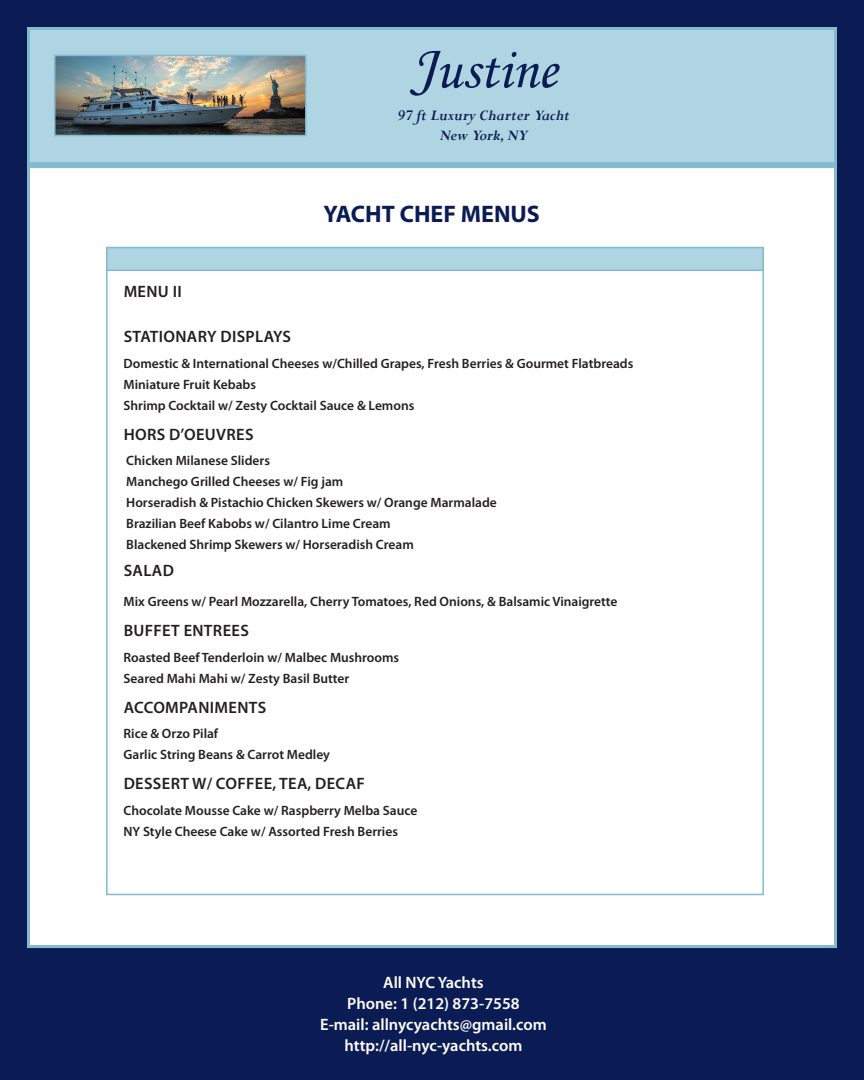
<style>
.page{position:relative;width:864px;height:1080px;background:#0b1c54}
.page>*{position:absolute;margin:0;border:0;box-sizing:border-box;transform-origin:0 0}
.t1{font:57px "Monotype Corsiva";color:#0b1c54}
.t2{font:700 24px "Myriad Pro";color:#0b1c54}
.t3{font:600 16.5px "Myriad Pro";letter-spacing:.02em;color:#231f20}
.t4{font:600 16.5px/21px "Myriad Pro";color:#fff;text-align:center}
.t5{font:italic 700 16.5px/19.5px "Perpetua";color:#0b1c54;text-align:center}
.t6{font:600 13.5px "Myriad Pro";color:#231f20}
.s1{font-size:63px}
</style>
<div class="page">
<div style="left:27px;top:27px;width:810px;height:524px;background:#afd4e2;border:3px solid #83bacf"></div>
<div style="left:27px;top:165px;width:810px;height:783px;background:#fff;border:3px solid #83bacf"></div>
<div style="left:27px;top:162px;width:810px;height:6px;background:#83bacf"></div>
<img style="left:57px;top:58px;width:247px;height:75px">
<div style="left:54px;top:55px;width:253px;height:81px;border:2px solid #83bacf"></div>
<div style="left:106px;top:247px;width:658px;height:648px;background:#fff;border:2px solid #83bacf"></div>
<div style="left:106px;top:247px;width:658px;height:24px;background:#afd4e2;border:2px solid #83bacf"></div>
<h1 class="t1" style="left:410px;top:35px;width:149px"><span class="s1">J</span>ustine</h1>
<p class="t5" style="left:397px;top:106px;width:174px">97 ft Luxury Charter Yacht<br>New York, NY</p>
<p class="t2" style="left:324px;top:198px;width:218px">YACHT CHEF MENUS</p>
<p class="t3" style="left:124px;top:281px;width:60px">MENU II</p>
<p class="t3" style="left:124px;top:326px;width:169px">STATIONARY DISPLAYS</p>
<p class="t6" style="left:124px;top:355px;width:511px">Domestic &amp; International Cheeses w/Chilled Grapes, Fresh Berries &amp; Gourmet Flatbreads</p>
<p class="t6" style="left:124px;top:376px;width:134px">Miniature Fruit Kebabs</p>
<p class="t6" style="left:124px;top:397px;width:292px">Shrimp Cocktail w/ Zesty Cocktail Sauce &amp; Lemons</p>
<p class="t3" style="left:124px;top:424px;width:131px">HORS D’OEUVRES</p>
<p class="t6" style="left:126px;top:452px;width:145px">Chicken Milanese Sliders</p>
<p class="t6" style="left:126px;top:473px;width:219px">Manchego Grilled Cheeses w/ Fig jam</p>
<p class="t6" style="left:126px;top:494px;width:372px">Horseradish &amp; Pistachio Chicken Skewers w/ Orange Marmalade</p>
<p class="t6" style="left:126px;top:515px;width:266px">Brazilian Beef Kabobs w/ Cilantro Lime Cream</p>
<p class="t6" style="left:126px;top:536px;width:289px">Blackened Shrimp Skewers w/ Horseradish Cream</p>
<p class="t3" style="left:124px;top:560px;width:52px">SALAD</p>
<p class="t6" style="left:124px;top:593px;width:496px">Mix Greens w/ Pearl Mozzarella, Cherry Tomatoes, Red Onions, &amp; Balsamic Vinaigrette</p>
<p class="t3" style="left:124px;top:620px;width:127px">BUFFET ENTREES</p>
<p class="t6" style="left:124px;top:649px;width:277px">Roasted Beef Tenderloin w/ Malbec Mushrooms</p>
<p class="t6" style="left:124px;top:670px;width:227px">Seared Mahi Mahi w/ Zesty Basil Butter</p>
<p class="t3" style="left:124px;top:697px;width:144px">ACCOMPANIMENTS</p>
<p class="t6" style="left:124px;top:725px;width:96px">Rice &amp; Orzo Pilaf</p>
<p class="t6" style="left:124px;top:746px;width:208px">Garlic String Beans &amp; Carrot Medley</p>
<p class="t3" style="left:124px;top:773px;width:243px">DESSERT W/ COFFEE, TEA, DECAF</p>
<p class="t6" style="left:124px;top:802px;width:295px">Chocolate Mousse Cake w/ Raspberry Melba Sauce</p>
<p class="t6" style="left:124px;top:823px;width:276px">NY Style Cheese Cake w/ Assorted Fresh Berries</p>
<p class="t4" style="left:320px;top:972px;width:228px">All NYC Yachts<br>Phone: 1 (212) 873-7558<br>E-mail: allnycyachts@gmail.com http://all-nyc-yachts.com</p>
</div>
